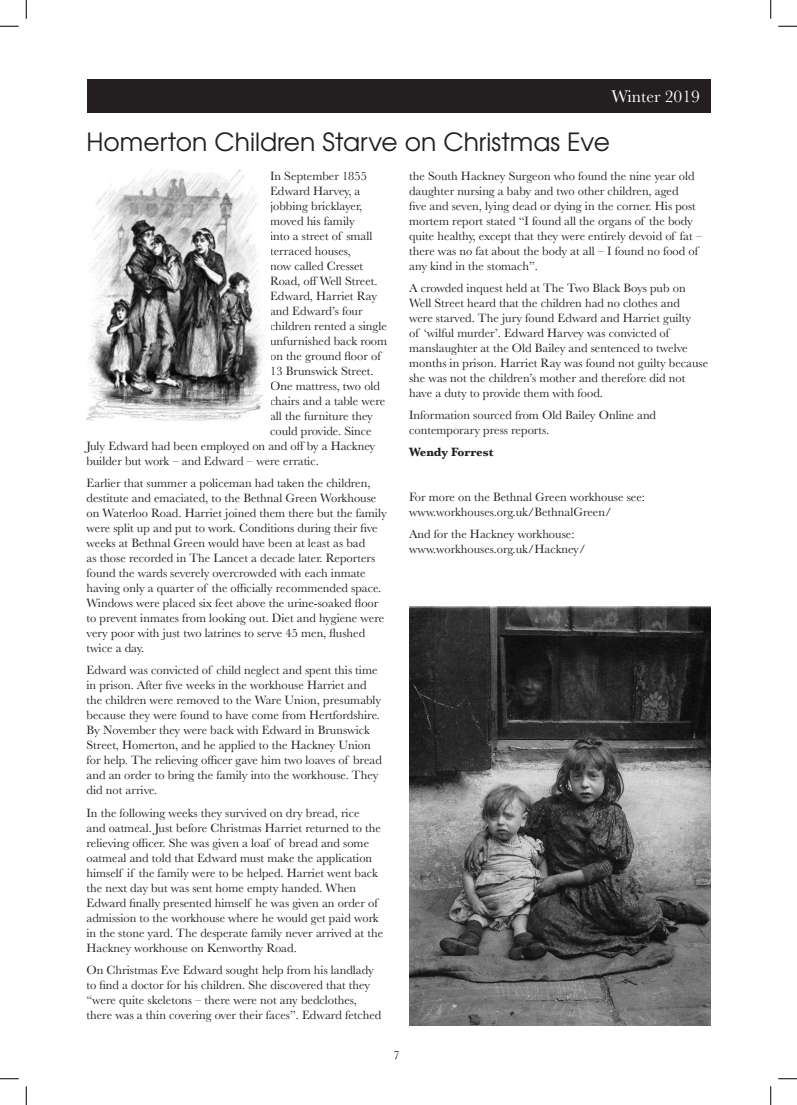
<style>
.page{position:relative;width:797px;height:1105px;background:#fff}
.page>*{position:absolute;margin:0;border:0;box-sizing:border-box;transform-origin:0 0}
.title_span{font:25px "Te X Gyre Adventor";color:#231f20}
.t1{font:17.5px "Baskerville";color:#fff}
.t2{font:12.5px/15px "Baskerville";color:#231f20}
.t3{font:700 12.5px "Baskerville";color:#231f20}
</style>
<div class="page">
<div style="left:86px;top:79px;width:624px;height:34px;background:#231f20"></div>
<img style="left:86px;top:170px;width:178px;height:251px">
<img style="left:409px;top:607px;width:301px;height:418px">
<svg style="left:0;top:25px;width:19px;height:2px"></svg>
<svg style="left:778px;top:25px;width:19px;height:2px"></svg>
<svg style="left:0;top:1078px;width:19px;height:1px"></svg>
<svg style="left:778px;top:1078px;width:19px;height:1px"></svg>
<svg style="left:25px;top:0;width:2px;height:19px"></svg>
<svg style="left:25px;top:1086px;width:2px;height:19px"></svg>
<svg style="left:770px;top:0;width:1px;height:19px"></svg>
<svg style="left:770px;top:1086px;width:1px;height:19px"></svg>
<h2 class="t1" style="left:611px;top:85px;width:90px">Winter 2019</h2>
<p class="title_span" style="left:86px;top:122px;width:525px">Homerton Children Starve on Christmas Eve</p>
<p class="t2" style="left:270px;top:169px;width:98px">In September 1855</p>
<p class="t2" style="left:270px;top:184px;width:92px">Edward Harvey, a</p>
<p class="t2" style="left:270px;top:199px;width:94px">jobbing bricklayer,</p>
<p class="t2" style="left:270px;top:214px;width:86px">moved his family</p>
<p class="t2" style="left:270px;top:229px;width:104px">into a street of small</p>
<p class="t2" style="left:270px;top:244px;width:82px">terraced houses,</p>
<p class="t2" style="left:270px;top:259px;width:95px">now called Cresset</p>
<p class="t2" style="left:270px;top:274px;width:109px">Road, off Well Street.</p>
<p class="t2" style="left:270px;top:289px;width:109px">Edward, Harriet Ray</p>
<p class="t2" style="left:270px;top:304px;width:94px">and Edward’s four</p>
<p class="t2" style="left:270px;top:319px;width:118px">children rented a single</p>
<p class="t2" style="left:270px;top:334px;width:119px">unfurnished back room</p>
<p class="t2" style="left:270px;top:349px;width:112px">on the ground floor of</p>
<p class="t2" style="left:270px;top:364px;width:105px">13 Brunswick Street.</p>
<p class="t2" style="left:270px;top:379px;width:111px">One mattress, two old</p>
<p class="t2" style="left:270px;top:394px;width:117px">chairs and a table were</p>
<p class="t2" style="left:270px;top:409px;width:104px">all the furniture they</p>
<p class="t2" style="left:270px;top:424px;width:103px">could provide. Since</p>
<p class="t2" style="left:86px;top:439px;width:290px">July Edward had been employed on and off by a Hackney</p>
<p class="t2" style="left:86px;top:454px;width:234px">builder but work – and Edward – were erratic.</p>
<p class="t2" style="left:86px;top:476px;width:302px">Earlier that summer a policeman had taken the children, destitute and emaciated, to the Bethnal Green Workhouse on Waterloo Road. Harriet joined them there but the family were split up and put to work. Conditions during their five weeks at Bethnal Green would have been at least as bad<br>as those recorded in The Lancet a decade later. Reporters found the wards severely overcrowded with each inmate having only a quarter of the officially recommended space.<br>Windows were placed six feet above the urine-soaked floor to prevent inmates from looking out. Diet and hygiene were very poor with just two latrines to serve 45 men, flushed twice a day.</p>
<p class="t2" style="left:86px;top:663px;width:297px">Edward was convicted of child neglect and spent this time in prison. After five weeks in the workhouse Harriet and the children were removed to the Ware Union, presumably because they were found to have come from Hertfordshire.<br>By November they were back with Edward in Brunswick Street, Homerton, and he applied to the Hackney Union for help. The relieving officer gave him two loaves of bread and an order to bring the family into the workhouse. They did not arrive.</p>
<p class="t2" style="left:86px;top:805px;width:298px">In the following weeks they survived on dry bread, rice<br>and oatmeal. Just before Christmas Harriet returned to the relieving officer. She was given a loaf of bread and some oatmeal and told that Edward must make the application himself if the family were to be helped. Harriet went back the next day but was sent home empty handed. When Edward finally presented himself he was given an order of admission to the workhouse where he would get paid work in the stone yard. The desperate family never arrived at the Hackney workhouse on Kenworthy Road.</p>
<p class="t2" style="left:86px;top:962px;width:296px">On Christmas Eve Edward sought help from his landlady to find a doctor for his children. She discovered that they “were quite skeletons – there were not any bedclothes, there was a thin covering over their faces”. Edward fetched</p>
<p class="t2" style="left:409px;top:169px;width:294px">the South Hackney Surgeon who found the nine year old daughter nursing a baby and two other children, aged<br>five and seven, lying dead or dying in the corner. His post mortem report stated “I found all the organs of the body quite healthy, except that they were entirely devoid of fat – there was no fat about the body at all – I found no food of any kind in the stomach”.</p>
<p class="t2" style="left:409px;top:281px;width:301px">A crowded inquest held at The Two Black Boys pub on Well Street heard that the children had no clothes and<br>were starved. The jury found Edward and Harriet guilty<br>of ‘wilful murder’. Edward Harvey was convicted of manslaughter at the Old Bailey and sentenced to twelve months in prison. Harriet Ray was found not guilty because she was not the children’s mother and therefore did not have a duty to provide them with food.</p>
<p class="t2" style="left:409px;top:408px;width:248px">Information sourced from Old Bailey Online and contemporary press reports.</p>
<p class="t3" style="left:409px;top:444px;width:86px">Wendy Forrest</p>
<p class="t2" style="left:409px;top:489px;width:237px">For more on the Bethnal Green workhouse see: www.workhouses.org.uk/BethnalGreen/</p>
<p class="t2" style="left:409px;top:526px;width:178px">And for the Hackney workhouse: www.workhouses.org.uk/Hackney/</p>
<p class="t2" style="left:393px;top:1047px;width:8px">7</p>
</div>
